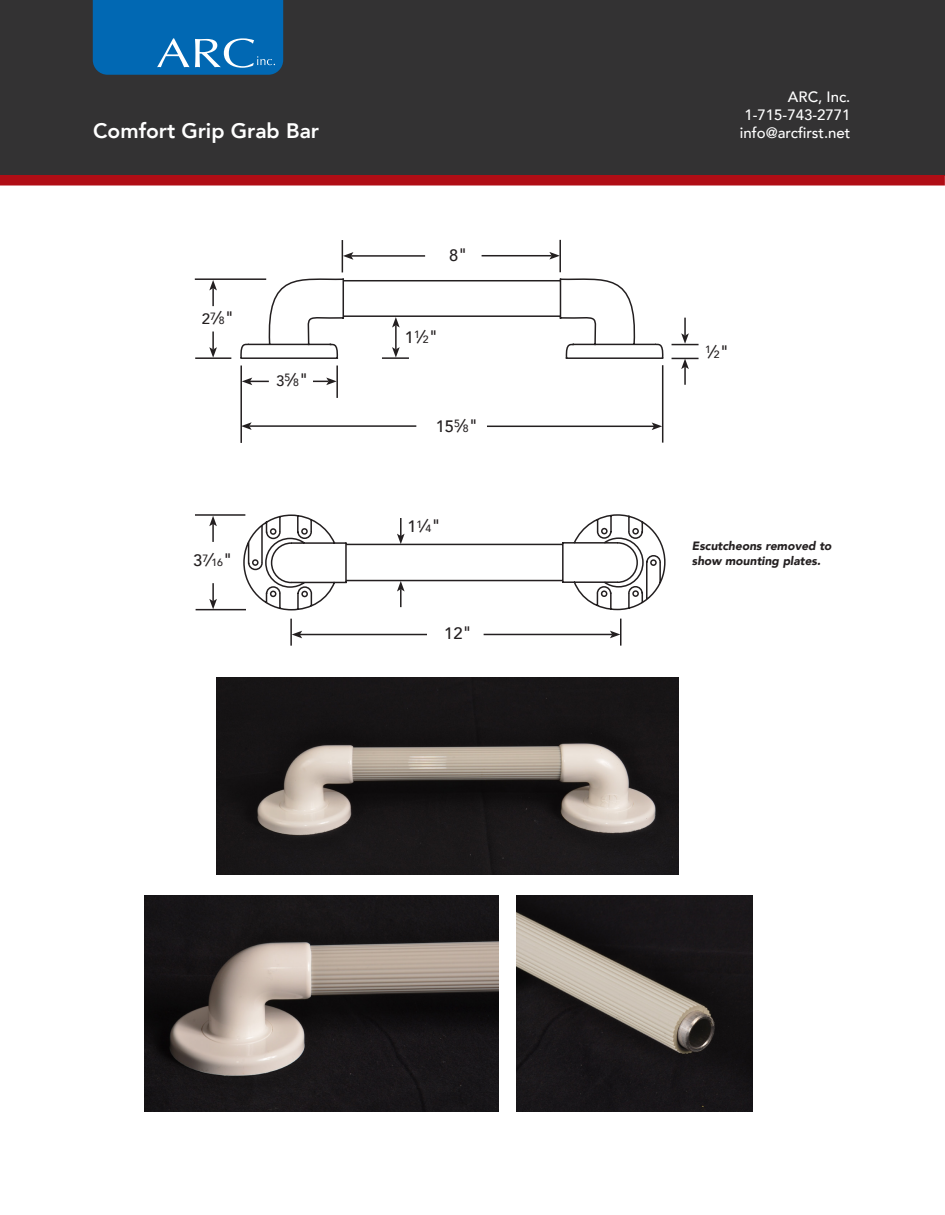
<style>
.page{position:relative;width:945px;height:1215px;background:#fff}
.page>*{position:absolute;margin:0;border:0;box-sizing:border-box;transform-origin:0 0}
.t1{font:800 21px "Avenir";color:#fff}
.t2{font:500 16.5px "Avenir";color:#231f20}
.t3{font:500 15px/18px "Avenir";color:#fff;text-align:right}
.t4{font:italic 900 12px/14.4px "Avenir";color:#231f20}
.t5{font:500 10.5px "Avenir";color:#231f20}
.s1{font-size:15px}
.s2{font-size:18px}
.s3{font-size:16.5px}
.s4{font-size:10.5px}
</style>
<div class="page">
<div style="left:0;top:0;width:945px;height:175px;background:#333233"></div>
<div style="left:0;top:175px;width:945px;height:11px;background:#b00d15"></div>
<svg style="left:93px;top:0;width:190px;height:75px;background:#0e6fb5"></svg>
<img style="left:516px;top:896px;width:237px;height:216px">
<img style="left:217px;top:678px;width:462px;height:196px">
<img style="left:145px;top:896px;width:353px;height:216px">
<hr style="left:300px;top:634px;width:127px;height:1px;background:#231f20">
<svg style="left:292px;top:631px;width:10px;height:7px"></svg>
<hr style="left:484px;top:634px;width:128px;height:1px;background:#231f20">
<svg style="left:610px;top:631px;width:10px;height:7px"></svg>
<hr style="left:290px;top:619px;width:2px;height:27px;background:#231f20">
<hr style="left:620px;top:619px;width:2px;height:27px;background:#231f20">
<hr style="left:351px;top:255px;width:74px;height:2px;background:#231f20">
<svg style="left:343px;top:252px;width:10px;height:8px"></svg>
<hr style="left:249px;top:425px;width:167px;height:2px;background:#231f20">
<svg style="left:242px;top:422px;width:10px;height:8px"></svg>
<hr style="left:487px;top:426px;width:167px;height:1px;background:#231f20">
<svg style="left:652px;top:422px;width:10px;height:8px"></svg>
<hr style="left:482px;top:255px;width:70px;height:1px;background:#231f20">
<svg style="left:549px;top:252px;width:10px;height:8px"></svg>
<hr style="left:342px;top:240px;width:1px;height:32px;background:#231f20">
<hr style="left:559px;top:240px;width:2px;height:32px;background:#231f20">
<svg style="left:242px;top:378px;width:27px;height:7px"></svg>
<svg style="left:313px;top:378px;width:23px;height:7px"></svg>
<hr style="left:240px;top:366px;width:2px;height:77px;background:#231f20">
<hr style="left:195px;top:514px;width:50px;height:2px;background:#231f20">
<hr style="left:195px;top:278px;width:71px;height:2px;background:#231f20">
<hr style="left:195px;top:357px;width:36px;height:2px;background:#231f20">
<hr style="left:196px;top:609px;width:50px;height:1px;background:#231f20">
<hr style="left:662px;top:365px;width:1px;height:78px;background:#231f20">
<hr style="left:336px;top:366px;width:2px;height:32px;background:#231f20">
<svg style="left:209px;top:516px;width:8px;height:26px"></svg>
<svg style="left:209px;top:280px;width:8px;height:26px"></svg>
<svg style="left:209px;top:583px;width:8px;height:26px"></svg>
<svg style="left:209px;top:332px;width:8px;height:26px"></svg>
<svg style="left:672px;top:358px;width:27px;height:27px"></svg>
<svg style="left:672px;top:318px;width:27px;height:27px"></svg>
<svg style="left:239px;top:269px;width:425px;height:90px"></svg>
<svg style="left:242px;top:514px;width:424px;height:97px"></svg>
<h1 class="t1" style="left:93px;top:114px;width:227px">Comfort Grip Grab Bar</h1>
<p class="t5" style="left:202px;top:309px;width:34px"><span class="s1">2</span>7<span class="s2">⁄</span>8<span class="s2">"</span></p>
<p class="t5" style="left:276px;top:371px;width:34px"><span class="s1">3</span>5<span class="s2">⁄</span>8<span class="s2">"</span></p>
<p class="t5" style="left:193px;top:554px;width:41px"><span class="s3">3</span>7<span class="s2">⁄</span>16<span class="s2">"</span></p>
<p class="t2" style="left:449px;top:241px;width:20px">8<span class="s2">"</span></p>
<p class="t5" style="left:405px;top:328px;width:35px"><span class="s3">1</span>1<span class="s2">⁄</span>2<span class="s2">"</span></p>
<p class="t2" style="left:436px;top:412px;width:44px">15<sup>5</sup><span class="s2">⁄</span><span class="s4">8</span><span class="s2">"</span></p>
<p class="t5" style="left:407px;top:517px;width:35px"><span class="s3">1</span>1<span class="s2">⁄</span>4<span class="s2">"</span></p>
<p class="t2" style="left:444px;top:619px;width:29px">12<span class="s2">"</span></p>
<p class="t3" style="left:740px;top:87px;width:112px">ARC, Inc.<br>1-715-743-2771 info@arcfirst.net</p>
<p class="t5" style="left:705px;top:343px;width:26px">1<span class="s2">⁄</span>2<span class="s2">"</span></p>
<p class="t4" style="left:692px;top:539px;width:141px">Escutcheons removed to show mounting plates.</p>
</div>
